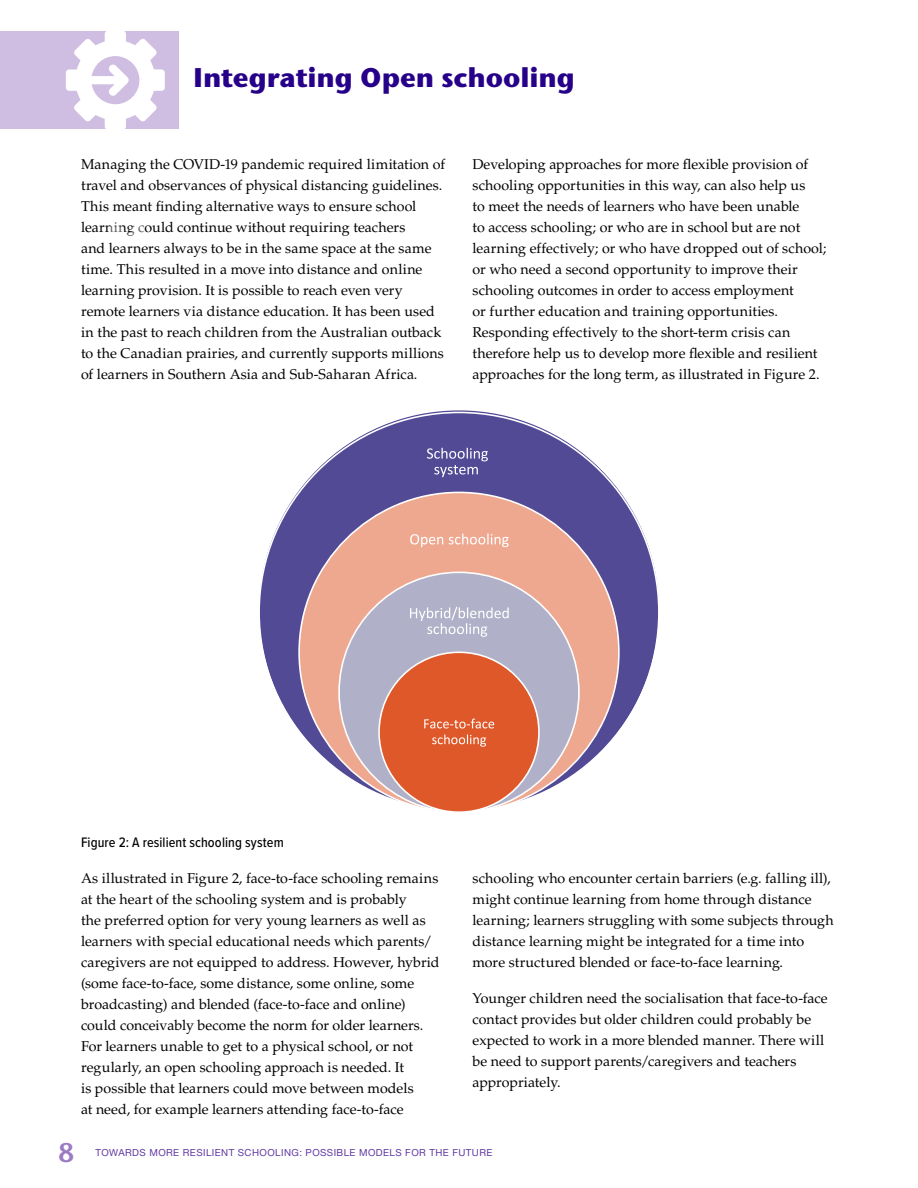
<style>
.page{position:relative;width:918px;height:1188px;background:#fff}
.page>*{position:absolute;margin:0;border:0;box-sizing:border-box;transform-origin:0 0}
.t1{font:700 27px "Stone Sans ITC Std";letter-spacing:-.005em;color:#270089}
.t2{font:600 27px "Stone Sans ITC Std";color:#9b7bc4}
.t3{font:14.25px/21px "Palatino LT Std";color:#000}
.t4{font:500 14.25px "Proxima Nova Cond";letter-spacing:.01em;color:#000}
.t5{font:9.75px "Helvetica Neue LT Std";letter-spacing:.045em;color:#6239a4}
</style>
<div class="page">
<div style="left:259px;top:410px;width:400px;height:400px;background:#534a96;border-radius:50%"></div>
<div style="left:299px;top:492px;width:320px;height:320px;background:#efa890;border-radius:50%"></div>
<svg style="left:427px;top:448px;width:61px;height:29px"></svg>
<div style="left:339px;top:572px;width:240px;height:240px;background:#b0b0c8;border-radius:50%"></div>
<svg style="left:410px;top:534px;width:33px;height:13px"></svg>
<svg style="left:449px;top:534px;width:60px;height:13px"></svg>
<div style="left:379px;top:652px;width:160px;height:160px;background:#df5829;border-radius:50%"></div>
<svg style="left:410px;top:607px;width:99px;height:30px"></svg>
<svg style="left:424px;top:719px;width:70px;height:9px"></svg>
<svg style="left:432px;top:734px;width:54px;height:13px"></svg>
<div style="left:0;top:32px;width:178px;height:97px;background:#cfbde2"></div>
<svg style="left:66px;top:31px;width:99px;height:98px"></svg>
<h1 class="t1" style="left:193px;top:60px;width:383px">Integrating Open schooling</h1>
<p class="t3" style="left:81px;top:154px;width:366px">Managing the COVID-19 pandemic required limitation of travel and observances of physical distancing guidelines.<br>This meant finding alternative ways to ensure school learning could continue without requiring teachers<br>and learners always to be in the same space at the same time. This resulted in a move into distance and online learning provision. It is possible to reach even very remote learners via distance education. It has been used in the past to reach children from the Australian outback to the Canadian prairies, and currently supports millions of learners in Southern Asia and Sub-Saharan Africa.</p>
<p class="t3" style="left:473px;top:154px;width:355px">Developing approaches for more flexible provision of schooling opportunities in this way, can also help us<br>to meet the needs of learners who have been unable<br>to access schooling; or who are in school but are not learning effectively; or who have dropped out of school; or who need a second opportunity to improve their schooling outcomes in order to access employment<br>or further education and training opportunities.<br>Responding effectively to the short-term crisis can therefore help us to develop more flexible and resilient approaches for the long term, as illustrated in Figure 2.</p>
<p class="t4" style="left:81px;top:832px;width:204px">Figure 2: A resilient schooling system</p>
<p class="t3" style="left:81px;top:868px;width:360px">As illustrated in Figure 2, face-to-face schooling remains at the heart of the schooling system and is probably<br>the preferred option for very young learners as well as learners with special educational needs which parents/ caregivers are not equipped to address. However, hybrid (some face-to-face, some distance, some online, some broadcasting) and blended (face-to-face and online) could conceivably become the norm for older learners.<br>For learners unable to get to a physical school, or not regularly, an open schooling approach is needed. It<br>is possible that learners could move between models<br>at need, for example learners attending face-to-face</p>
<p class="t3" style="left:473px;top:868px;width:363px">schooling who encounter certain barriers (e.g. falling ill), might continue learning from home through distance learning; learners struggling with some subjects through distance learning might be integrated for a time into more structured blended or face-to-face learning.</p>
<p class="t3" style="left:473px;top:988px;width:357px">Younger children need the socialisation that face-to-face contact provides but older children could probably be expected to work in a more blended manner. There will be need to support parents/caregivers and teachers appropriately.</p>
<h1 class="t2" style="left:58px;top:1136px;width:18px">8</h1>
<p class="t5" style="left:95px;top:1147px;width:399px">TOWARDS MORE RESILIENT SCHOOLING: POSSIBLE MODELS FOR THE FUTURE</p>
</div>
